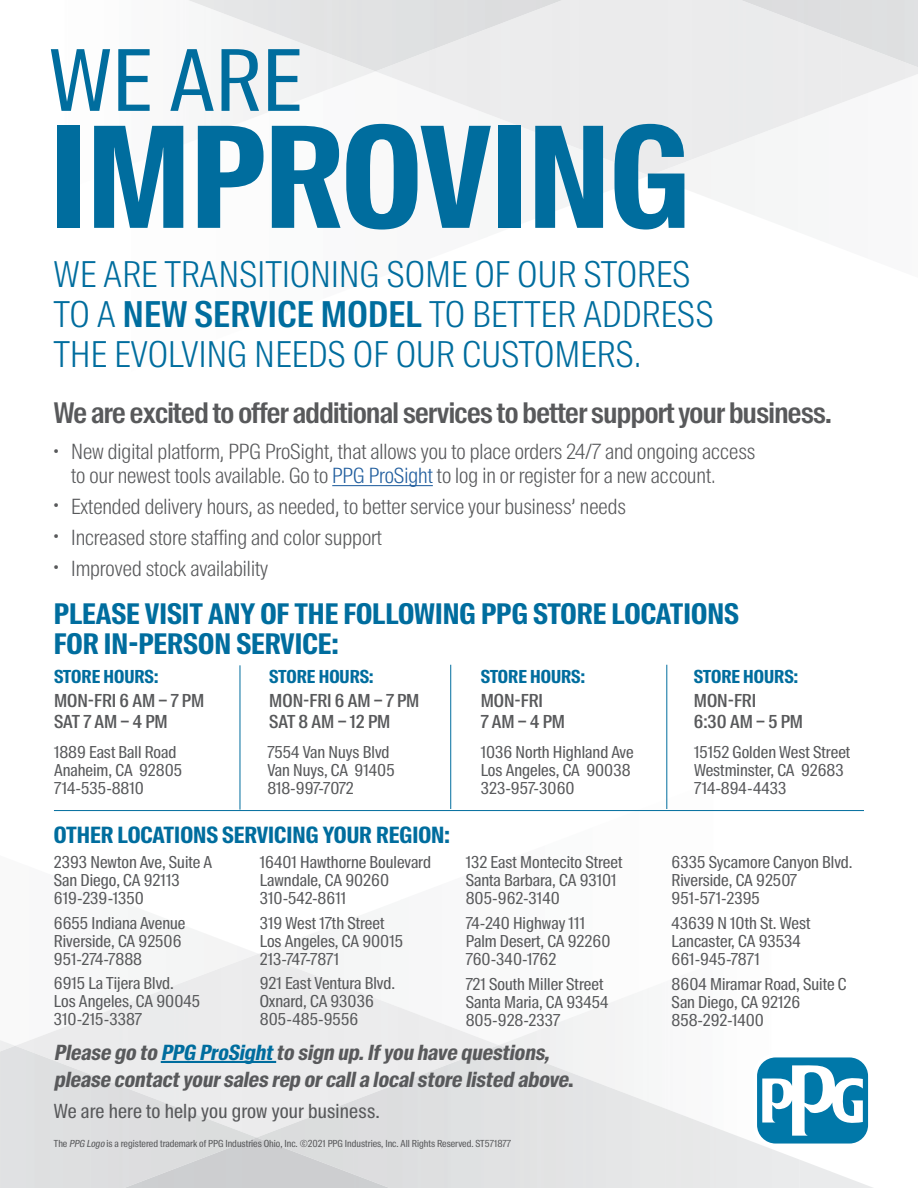
<style>
.page{position:relative;width:918px;height:1188px;background:#fff}
.page>*{position:absolute;margin:0;border:0;box-sizing:border-box;transform-origin:0 0}
.t1{font:700 140.7px "Suisse Intl Cond";letter-spacing:-.005em;color:#006d9e}
.t2{font:85.05px "Suisse Intl Cond";color:#006d9e}
.t3{font:300 35.7px/40px "Suisse Intl Cond";letter-spacing:.01em;color:#006d9e}
.t4{font:600 28.5px "Suisse Intl Cond";letter-spacing:-.02em;color:#58595b}
.t5{font:700 28.5px/30px "Suisse Intl Cond";color:#006d9e}
.t6{font:700 22.5px "Suisse Intl Cond";color:#006d9e}
.t7{font:300 21px/24px "Suisse Intl Cond";color:#58595b}
.t8{font:italic 700 21px/27px "Suisse Intl Cond";color:#58595b}
.t9{font:19.5px "Suisse Intl Cond";letter-spacing:.01em;color:#58595b}
.t10{font:500 18px/21px "Suisse Intl Cond";color:#58595b}
.t11{font:700 18px "Suisse Intl Cond";color:#006d9e}
.t12{font:16.5px/18px "Suisse Intl Cond";color:#58595b}
.t13{font:9.75px "Suisse Intl Cond";color:#58595b}
.s1{font-weight:600}
.s2{color:#215e9e}
.s3{color:#006d9e}
.s4{font-style:normal;font-size:22.5px}
.s5{font-style:italic}
</style>
<div class="page">
<img style="left:89px;top:1137px;width:336px;height:51px">
<div style="left:757px;top:1057px;width:111px;height:87px;background:#0078a9;border-radius:19px"></div>
<svg style="left:762px;top:1063px;width:101px;height:73px"></svg>
<hr style="left:161px;top:1061px;width:115px;height:2px;background:#006d9e">
<hr style="left:332px;top:485px;width:101px;height:1px;background:#215e9e">
<hr style="left:54px;top:810px;width:810px;height:1px;background:#006d9e">
<hr style="left:240px;top:665px;width:1px;height:145px;background:#006d9e">
<hr style="left:450px;top:665px;width:1px;height:144px;background:#006d9e">
<hr style="left:666px;top:665px;width:1px;height:144px;background:#006d9e">
<h2 class="t2" style="left:50px;top:32px;width:253px">WE ARE</h2>
<h1 class="t1" style="left:50px;top:96px;width:643px">IMPROVING</h1>
<h3 class="t3" style="left:54px;top:255px;width:661px">WE ARE TRANSITIONING SOME OF OUR STORES<br>TO A <span class="s1">NEW SERVICE MODEL</span> TO BETTER ADDRESS<br>THE EVOLVING NEEDS OF OUR CUSTOMERS.</h3>
<h3 class="t4" style="left:54px;top:396px;width:779px">We are excited to offer additional services to better support your business.</h3>
<p class="t7" style="left:71px;top:440px;width:686px;text-indent:-17px"><sup>•</sup> New digital platform, PPG ProSight, that allows you to place orders 24/7 and ongoing access to our newest tools available. Go to <span class="s2">PPG ProSight</span> to log in or register for a new account.</p>
<p class="t7" style="left:54px;top:495px;width:574px"><sup>•</sup> Extended delivery hours, as needed, to better service your business’ needs</p>
<p class="t7" style="left:54px;top:525px;width:330px"><sup>•</sup> Increased store staffing and color support</p>
<p class="t7" style="left:54px;top:556px;width:216px"><sup>•</sup> Improved stock availability</p>
<h3 class="t5" style="left:54px;top:599px;width:687px">PLEASE VISIT ANY OF THE FOLLOWING PPG STORE LOCATIONS<br>FOR IN-PERSON SERVICE:</h3>
<p class="t11" style="left:54px;top:666px;width:106px">STORE HOURS:</p>
<p class="t10" style="left:54px;top:690px;width:152px">MON-FRI 6 AM – 7 PM<br>SAT 7 AM – 4 PM</p>
<p class="t12" style="left:54px;top:744px;width:130px">1889 East Ball Road<br>Anaheim, CA 92805<br>714-535-8810</p>
<p class="t12" style="left:267px;top:744px;width:129px">7554 Van Nuys Blvd<br>Van Nuys, CA 91405<br>818-997-7072</p>
<p class="t12" style="left:481px;top:744px;width:154px">1036 North Highland Ave<br>Los Angeles, CA 90038<br>323-957-3060</p>
<p class="t12" style="left:694px;top:744px;width:158px">15152 Golden West Street<br>Westminster, CA 92683<br>714-894-4433</p>
<p class="t11" style="left:269px;top:666px;width:106px">STORE HOURS:</p>
<p class="t10" style="left:269px;top:690px;width:152px">MON-FRI 6 AM – 7 PM<br>SAT 8 AM – 12 PM</p>
<p class="t11" style="left:481px;top:666px;width:106px">STORE HOURS:</p>
<p class="t10" style="left:481px;top:690px;width:86px">MON-FRI<br>7 AM – 4 PM</p>
<p class="t11" style="left:694px;top:666px;width:106px">STORE HOURS:</p>
<p class="t10" style="left:694px;top:690px;width:111px">MON-FRI<br>6:30 AM – 5 PM</p>
<h3 class="t6" style="left:54px;top:822px;width:397px">OTHER LOCATIONS SERVICING YOUR REGION:</h3>
<p class="t12" style="left:54px;top:853px;width:160px">2393 Newton Ave, Suite A<br>San Diego, CA 92113<br>619-239-1350</p>
<p class="t12" style="left:54px;top:914px;width:133px">6655 Indiana Avenue<br>Riverside, CA 92506<br>951-274-7888</p>
<p class="t12" style="left:54px;top:975px;width:148px">6915 La Tijera Blvd.<br>Los Angeles, CA 90045<br>310-215-3387</p>
<p class="t12" style="left:260px;top:853px;width:173px">16401 Hawthorne Boulevard<br>Lawndale, CA 90260<br>310-542-8611</p>
<p class="t12" style="left:260px;top:914px;width:145px">319 West 17th Street<br>Los Angeles, CA 90015<br>213-747-7871</p>
<p class="t12" style="left:260px;top:975px;width:137px">921 East Ventura Blvd.<br>Oxnard, CA 93036<br>805-485-9556</p>
<p class="t12" style="left:466px;top:853px;width:158px">132 East Montecito Street<br>Santa Barbara, CA 93101<br>805-962-3140</p>
<p class="t12" style="left:466px;top:914px;width:146px">74-240 Highway 111<br>Palm Desert, CA 92260<br>760-340-1762</p>
<p class="t12" style="left:466px;top:975px;width:144px">721 South Miller Street<br>Santa Maria, CA 93454<br>805-928-2337</p>
<p class="t8" style="left:54px;top:1039px;width:521px">Please go to <span class="s3">PPG ProSight</span>to sign up.Ifyou have questions, please contactyoursales rep orcalla localstore listed above<span class="s4">.</span></p>
<p class="t9" style="left:54px;top:1100px;width:327px">We are here to help you grow your business.</p>
<p class="t13" style="left:54px;top:1138px;width:459px">The <span class="s5">PPG Logo</span> is a registered trademark of PPG Industries Ohio, Inc. ©2021 PPG Industries, Inc. All Rights Reserved. ST571877</p>
<p class="t12" style="left:672px;top:853px;width:183px">6335 Sycamore Canyon Blvd.<br>Riverside, CA 92507<br>951-571-2395</p>
<p class="t12" style="left:672px;top:914px;width:140px">43639 N 10th St. West<br>Lancaster, CA 93534<br>661-945-7871</p>
<p class="t12" style="left:672px;top:975px;width:177px">8604 Miramar Road, Suite C<br>San Diego, CA 92126<br>858-292-1400</p>
</div>
